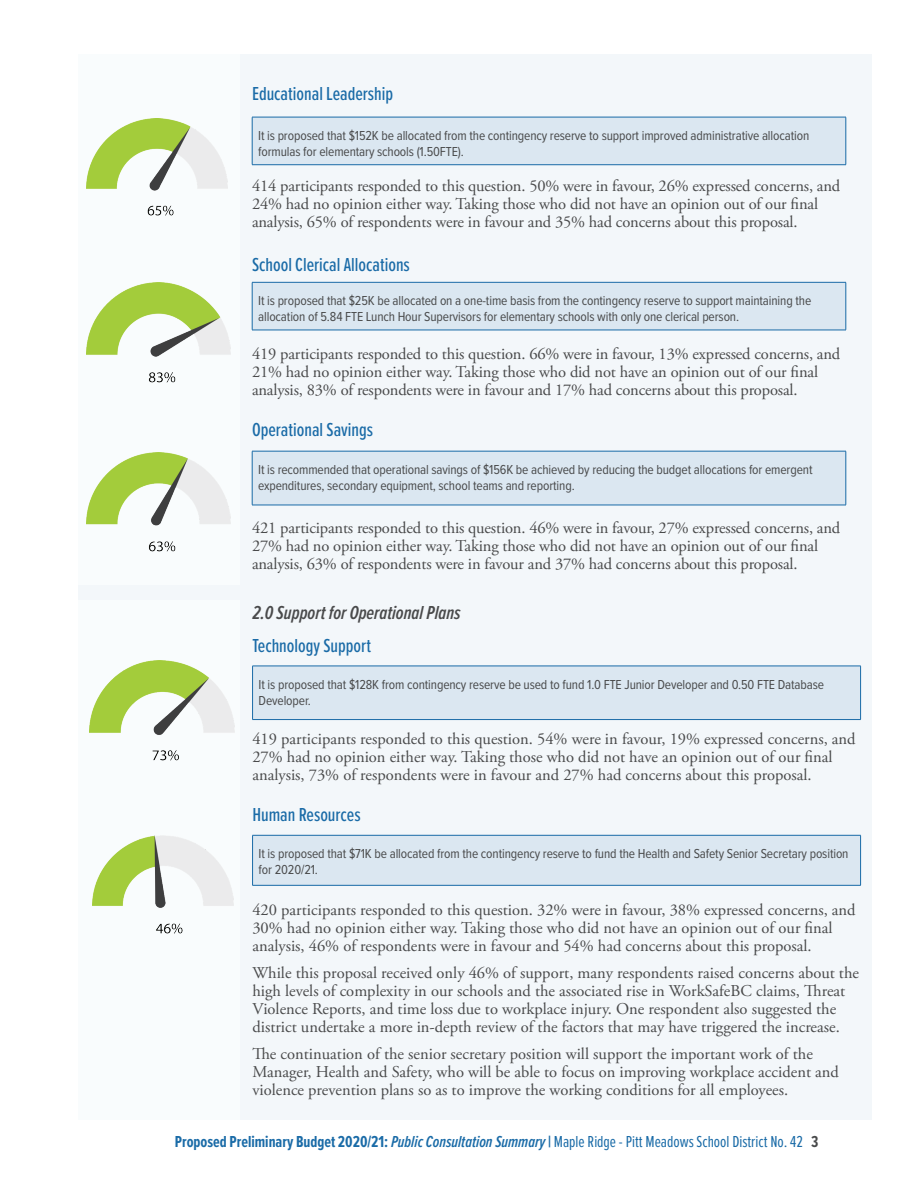
<style>
.page{position:relative;width:918px;height:1188px;background:#fff}
.page>*{position:absolute;margin:0;border:0;box-sizing:border-box;transform-origin:0 0}
.t1{font:500 19.5px "Proxima Nova Ex Cn";color:#1a6ba7}
.t2{font:italic 600 19.5px "Proxima Nova Ex Cn";color:#494a4b}
.t3{font:16.5px/18px "Adobe Garamond Pro";color:#494a4b}
.t4{font:16.5px "Proxima Nova Ex Cn";color:#1a6ba7}
.t5{font:13.5px/16.2px "Proxima Nova Cond";letter-spacing:-.01em;color:#494a4b}
.s1{font-weight:700}
.s2{font-weight:600;font-style:italic}
.s3{font-weight:700;color:#494a4b}
</style>
<div class="page">
<div style="left:78px;top:54px;width:794px;height:1066px;background:#f3f7fa"></div>
<div style="left:78px;top:54px;width:161px;height:530px;background:#f9fcfd"></div>
<div style="left:78px;top:600px;width:161px;height:520px;background:#f9fcfd"></div>
<div style="left:252px;top:117px;width:594px;height:48px;background:#dbe7f1"></div>
<hr style="left:252px;top:117px;width:1px;height:48px;background:#1a6ba7">
<hr style="left:846px;top:117px;width:1px;height:48px;background:#1a6ba7">
<hr style="left:252px;top:164px;width:594px;height:1px;background:#1a6ba7">
<hr style="left:252px;top:117px;width:594px;height:1px;background:#1a6ba7">
<div style="left:252px;top:282px;width:594px;height:48px;background:#dbe7f1"></div>
<hr style="left:252px;top:283px;width:1px;height:47px;background:#1a6ba7">
<hr style="left:846px;top:283px;width:1px;height:47px;background:#1a6ba7">
<hr style="left:252px;top:330px;width:594px;height:1px;background:#1a6ba7">
<hr style="left:252px;top:282px;width:594px;height:1px;background:#1a6ba7">
<div style="left:252px;top:451px;width:594px;height:54px;background:#dbe7f1"></div>
<hr style="left:252px;top:451px;width:1px;height:54px;background:#1a6ba7">
<hr style="left:846px;top:451px;width:1px;height:54px;background:#1a6ba7">
<hr style="left:252px;top:505px;width:594px;height:1px;background:#1a6ba7">
<hr style="left:252px;top:451px;width:594px;height:1px;background:#1a6ba7">
<img style="left:87px;top:118px;width:141px;height:98px">
<img style="left:86px;top:283px;width:144px;height:100px">
<img style="left:87px;top:452px;width:143px;height:100px">
<div style="left:253px;top:666px;width:608px;height:54px;background:#dbe7f1"></div>
<hr style="left:252px;top:666px;width:1px;height:53px;background:#1a6ba7">
<hr style="left:860px;top:666px;width:1px;height:53px;background:#1a6ba7">
<hr style="left:252px;top:719px;width:609px;height:1px;background:#1a6ba7">
<hr style="left:252px;top:666px;width:609px;height:1px;background:#1a6ba7">
<img style="left:90px;top:660px;width:144px;height:101px">
<div style="left:253px;top:835px;width:608px;height:50px;background:#dbe7f1"></div>
<hr style="left:252px;top:835px;width:1px;height:50px;background:#1a6ba7">
<hr style="left:860px;top:835px;width:1px;height:50px;background:#1a6ba7">
<hr style="left:252px;top:885px;width:609px;height:1px;background:#1a6ba7">
<hr style="left:252px;top:835px;width:609px;height:1px;background:#1a6ba7">
<img style="left:93px;top:836px;width:140px;height:98px">
<p class="t1" style="left:252px;top:81px;width:143px">Educational Leadership</p>
<p class="t5" style="left:258px;top:127px;width:553px">It is proposed that $152K be allocated from the contingency reserve to support improved administrative allocation formulas for elementary schools (1.50FTE).</p>
<p class="t3" style="left:252px;top:177px;width:590px">414 participants responded to this question. 50% were in favour, 26% expressed concerns, and<br>24% had no opinion either way. Taking those who did not have an opinion out of our final analysis, 65% of respondents were in favour and 35% had concerns about this proposal.</p>
<p class="t1" style="left:252px;top:253px;width:159px">School Clerical Allocations</p>
<p class="t5" style="left:258px;top:293px;width:555px">It is proposed that $25K be allocated on a one-time basis from the contingency reserve to support maintaining the allocation of 5.84 FTE Lunch Hour Supervisors for elementary schools with only one clerical person.</p>
<p class="t3" style="left:252px;top:345px;width:590px">419 participants responded to this question. 66% were in favour, 13% expressed concerns, and<br>21% had no opinion either way. Taking those who did not have an opinion out of our final analysis, 83% of respondents were in favour and 17% had concerns about this proposal.</p>
<p class="t1" style="left:252px;top:418px;width:123px">Operational Savings</p>
<p class="t5" style="left:258px;top:461px;width:556px">It is recommended that operational savings of $156K be achieved by reducing the budget allocations for emergent expenditures, secondary equipment, school teams and reporting.</p>
<p class="t3" style="left:252px;top:520px;width:590px">421 participants responded to this question. 46% were in favour, 27% expressed concerns, and<br>27% had no opinion either way. Taking those who did not have an opinion out of our final analysis, 63% of respondents were in favour and 37% had concerns about this proposal.</p>
<p class="t2" style="left:252px;top:600px;width:210px">2.0 Support for Operational Plans</p>
<p class="t1" style="left:252px;top:634px;width:120px">Technology Support</p>
<p class="t5" style="left:259px;top:676px;width:567px">It is proposed that $128K from contingency reserve be used to fund 1.0 FTE Junior Developer and 0.50 FTE Database<br>Developer.</p>
<p class="t3" style="left:252px;top:730px;width:605px">419 participants responded to this question. 54% were in favour, 19% expressed concerns, and<br>27% had no opinion either way. Taking those who did not have an opinion out of our final analysis, 73% of respondents were in favour and 27% had concerns about this proposal.</p>
<p class="t1" style="left:252px;top:803px;width:110px">Human Resources</p>
<p class="t5" style="left:259px;top:846px;width:592px">It is proposed that $71K be allocated from the contingency reserve to fund the Health and Safety Senior Secretary position for 2020/21.</p>
<p class="t3" style="left:252px;top:902px;width:605px">420 participants responded to this question. 32% were in favour, 38% expressed concerns, and<br>30% had no opinion either way. Taking those who did not have an opinion out of our final analysis, 46% of respondents were in favour and 54% had concerns about this proposal.</p>
<p class="t3" style="left:252px;top:965px;width:608px">While this proposal received only 46% of support, many respondents raised concerns about the high levels of complexity in our schools and the associated rise in WorkSafeBC claims, Threat Violence Reports, and time loss due to workplace injury. One respondent also suggested the district undertake a more in-depth review of the factors that may have triggered the increase.</p>
<p class="t3" style="left:252px;top:1046px;width:588px">The continuation of the senior secretary position will support the important work of the<br>Manager, Health and Safety, who will be able to focus on improving workplace accident and violence prevention plans so as to improve the working conditions for all employees.</p>
<p class="t4" style="left:175px;top:1131px;width:645px"><span class="s1">Proposed Preliminary Budget 2020/21:</span> <span class="s2">Public Consultation Summary</span> <span class="s1">|</span> Maple Ridge - Pitt Meadows School District No. 42 <span class="s3">3</span></p>
</div>
